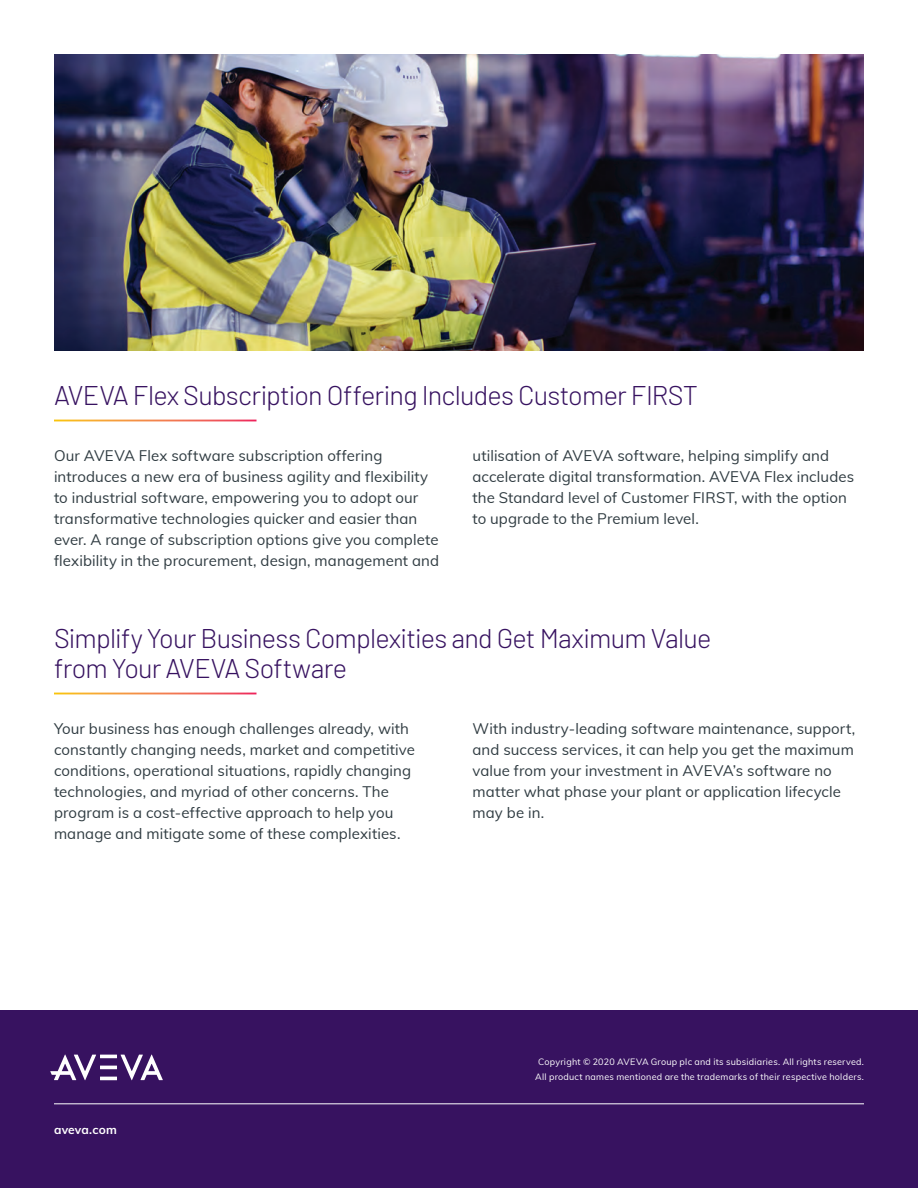
<style>
.page{position:relative;width:918px;height:1188px;background:#fff}
.page>*{position:absolute;margin:0;border:0;box-sizing:border-box;transform-origin:0 0}
.H3_Internal_Pages{font:300 27px/30px "Barlow";letter-spacing:-.025em;color:#371260}
.Body_Copy{font:15px/21px "Muli";letter-spacing:.005em;color:#2f3b41}
.t1{font:700 12px "Muli";letter-spacing:.01em;color:#fff}
.t2{font:9px/15px "Muli";letter-spacing:.025em;color:#fff;text-align:center}
</style>
<div class="page">
<div style="left:0;top:1010px;width:918px;height:178px;background:#371260"></div>
<hr style="left:100px;top:1077px;width:17px;height:3px;background:#fff">
<hr style="left:100px;top:1066px;width:17px;height:3px;background:#fff">
<hr style="left:100px;top:1055px;width:17px;height:3px;background:#fff">
<svg style="left:50px;top:1055px;width:46px;height:25px"></svg>
<svg style="left:121px;top:1055px;width:42px;height:25px"></svg>
<hr style="left:54px;top:1104px;width:810px;height:1px;background:#fff">
<img style="left:54px;top:54px;width:810px;height:297px">
<p class="H3_Internal_Pages" style="left:54px;top:380px;width:646px">AVEVA Flex Subscription Offering Includes Customer FIRST</p>
<p class="Body_Copy" style="left:54px;top:444px;width:387px">Our AVEVA Flex software subscription offering introduces a new era of business agility and flexibility to industrial software, empowering you to adopt our transformative technologies quicker and easier than ever. A range of subscription options give you complete flexibility in the procurement, design, management and</p>
<p class="Body_Copy" style="left:472px;top:444px;width:383px">utilisation of AVEVA software, helping simplify and accelerate digital transformation. AVEVA Flex includes the Standard level of Customer FIRST, with the option to upgrade to the Premium level.</p>
<p class="H3_Internal_Pages" style="left:54px;top:623px;width:659px">Simplify Your Business Complexities and Get Maximum Value from Your AVEVA Software</p>
<p class="Body_Copy" style="left:54px;top:717px;width:362px">Your business has enough challenges already, with constantly changing needs, market and competitive conditions, operational situations, rapidly changing technologies, and myriad of other concerns. The program is a cost-effective approach to help you manage and mitigate some of these complexities.</p>
<p class="Body_Copy" style="left:472px;top:717px;width:384px">With industry-leading software maintenance, support, and success services, it can help you get the maximum value from your investment in AVEVA’s software no matter what phase your plant or application lifecycle may be in.</p>
<p class="t1" style="left:54px;top:1121px;width:64px">aveva.com</p>
<p class="t2" style="left:535px;top:1054px;width:330px">Copyright © 2020 AVEVA Group plc and its subsidiaries. All rights reserved.<br>All product names mentioned are the trademarks of their respective holders.</p>
</div>
